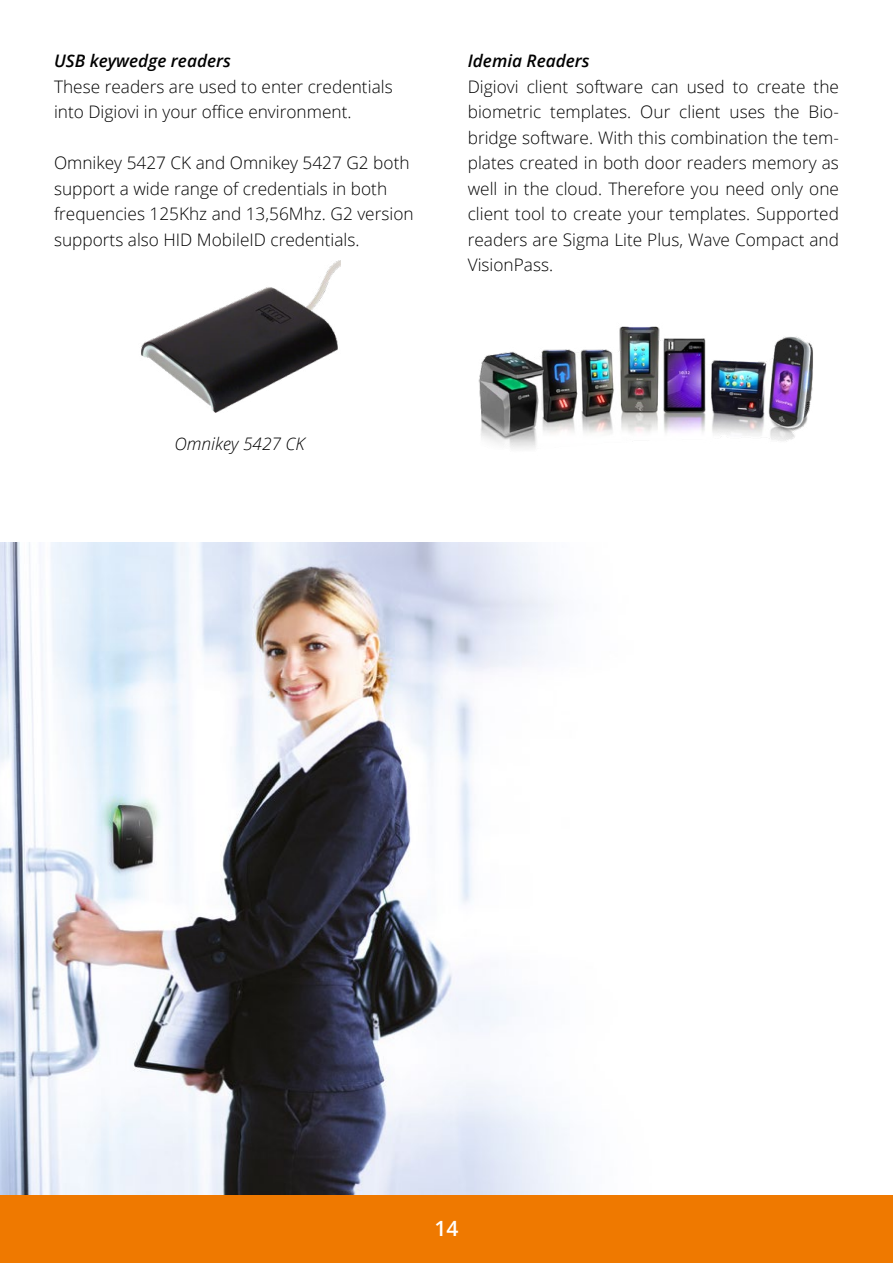
<style>
.page{position:relative;width:893px;height:1263px;background:#fff}
.page>*{position:absolute;margin:0;border:0;box-sizing:border-box;transform-origin:0 0}
.t1{font:600 21px "Open Sans";color:#fff}
.t2{font:300 17.25px/25.5px "Open Sans";color:#000}
.t3{font:italic 600 17.25px "Open Sans";color:#000}
.t4{font:italic 300 17.25px "Open Sans";color:#000}
</style>
<div class="page">
<div style="left:0;top:1195px;width:893px;height:68px;background:#ef7900"></div>
<img style="left:141px;top:261px;width:200px;height:152px">
<img style="left:478px;top:326px;width:335px;height:123px">
<img style="left:0;top:542px;width:578px;height:653px">
<p class="t3" style="left:54px;top:49px;width:178px">USB keywedge readers</p>
<p class="t2" style="left:54px;top:73px;width:340px">These readers are used to enter credentials into Digiovi in your office environment.</p>
<p class="t2" style="left:54px;top:150px;width:361px">Omnikey 5427 CK and Omnikey 5427 G2 both support a wide range of credentials in both frequencies 125Khz and 13,56Mhz. G2 version supports also HID MobileID credentials.</p>
<p class="t3" style="left:468px;top:49px;width:123px">Idemia Readers</p>
<p class="t2" style="left:468px;top:73px;width:373px;text-align:justify">Digiovi client software can used to create the biometric templates. Our client uses the Bio&shy;bridge software. With this combination the tem&shy;plates created in both door readers memory as well in the cloud. Therefore you need only one client tool to create your templates. Supported readers are Sigma Lite Plus, Wave Compact and VisionPass.</p>
<p class="t4" style="left:174px;top:432px;width:132px">Omnikey 5427 CK</p>
<p class="t1" style="left:434px;top:1214px;width:25px">14</p>
</div>
